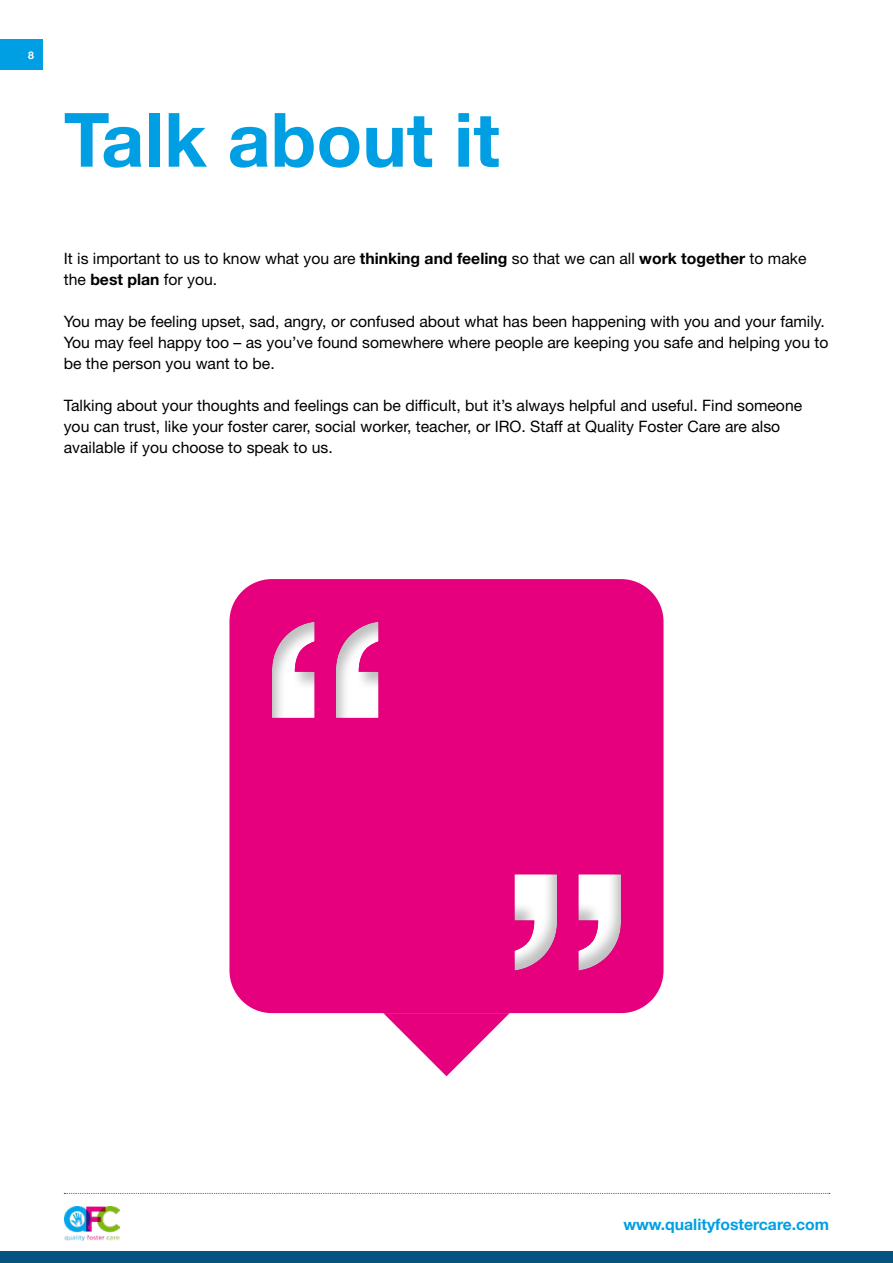
<style>
.page{position:relative;width:893px;height:1263px;background:#fff}
.page>*{position:absolute;margin:0;border:0;box-sizing:border-box;transform-origin:0 0}
.t1{font:700 75px "Helvetica Neue";color:#009fe3}
.t2{font:15.75px/21px "Helvetica Neue LT Std";color:#000}
.t3{font:700 15.75px "Helvetica Neue";color:#009fe3}
.t4{font:700 10.5px "Helvetica Neue";color:#fff}
.s1{font-weight:700}
</style>
<div class="page">
<div style="left:0;top:1251px;width:893px;height:12px;background:#045380"></div>
<img style="left:64px;top:1206px;width:55px;height:34px">
<svg style="left:64px;top:1193px;width:766px;height:1px"></svg>
<div style="left:0;top:39px;width:43px;height:30px;background:#009fe3"></div>
<div style="left:229px;top:579px;width:434px;height:434px;background:#e6007d;border-radius:43px"></div>
<svg style="left:383px;top:1013px;width:127px;height:63px"></svg>
<div style="left:258px;top:611px;width:134px;height:108px;background:#000;opacity:.25"></div>
<div style="left:501px;top:873px;width:134px;height:108px;background:#000;opacity:.25"></div>
<p class="t4" style="left:28px;top:47px;width:7px">8</p>
<h1 class="t1" style="left:64px;top:81px;width:437px">Talk about it</h1>
<p class="t2" style="left:64px;top:248px;width:744px">It is important to us to know what you are <span class="s1">thinking and feeling</span> so that we can all <span class="s1">work together</span> to make the <span class="s1">best plan</span> for you.</p>
<p class="t2" style="left:64px;top:311px;width:766px">You may be feeling upset, sad, angry, or confused about what has been happening with you and your family.<br>You may feel happy too – as you’ve found somewhere where people are keeping you safe and helping you to be the person you want to be.</p>
<p class="t2" style="left:64px;top:395px;width:740px">Talking about your thoughts and feelings can be difficult, but it’s always helpful and useful. Find someone you can trust, like your foster carer, social worker, teacher, or IRO. Staff at Quality Foster Care are also available if you choose to speak to us.</p>
<p class="t3" style="left:623px;top:1212px;width:207px">www.qualityfostercare.com</p>
</div>
